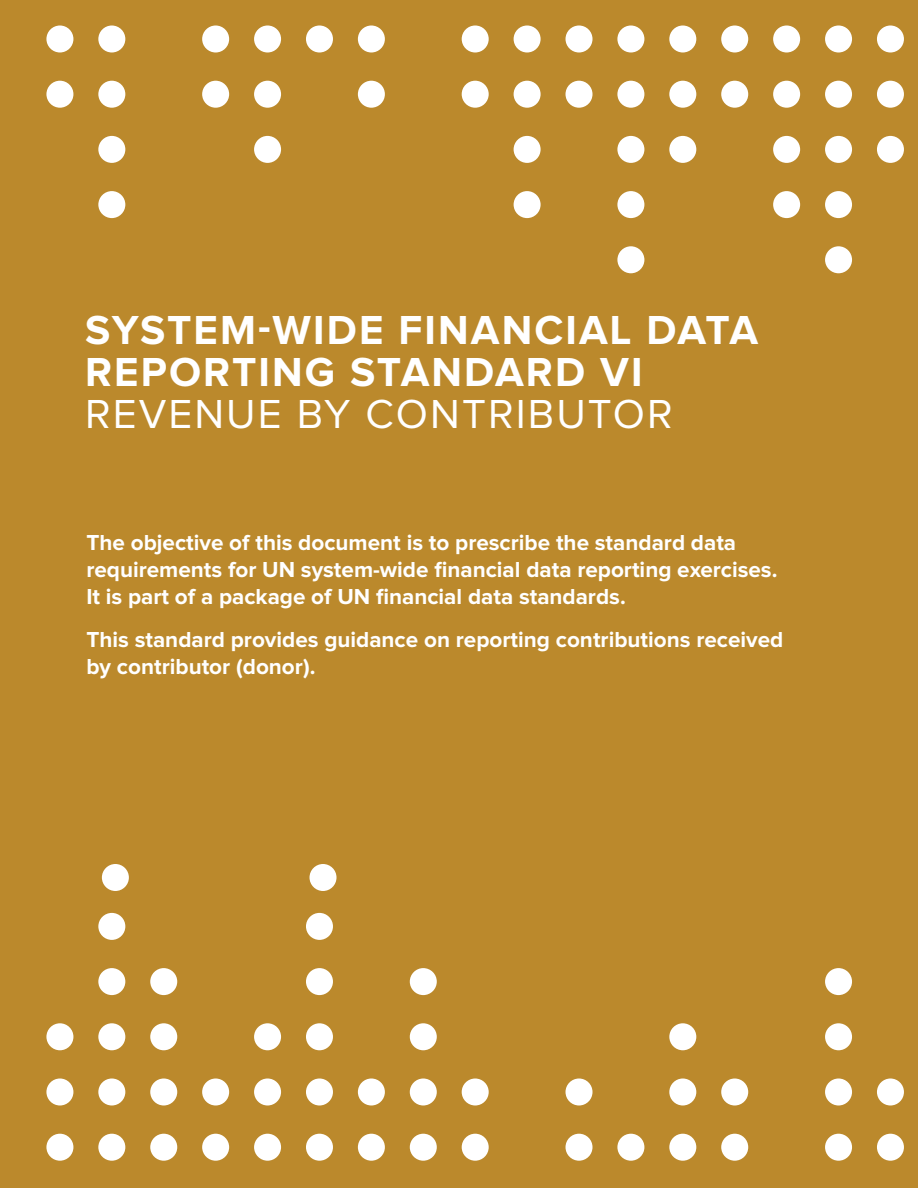
<style>
.page{position:relative;width:918px;height:1188px;background:#bb892c}
.page>*{position:absolute;margin:0;border:0;box-sizing:border-box;transform-origin:0 0}
.t1{font:700 42px/42px "Proxima Nova";letter-spacing:.05em;color:#fff}
.t2{font:42px "Proxima Nova";letter-spacing:.05em;color:#fff}
.t3{font:700 22.5px/27px "Proxima Nova";color:#fff}
</style>
<div class="page">
<div style="left:877px;top:136px;width:27px;height:27px;background:#fff;border-radius:50%"></div>
<div style="left:877px;top:26px;width:27px;height:26px;background:#fff;border-radius:50%"></div>
<div style="left:877px;top:81px;width:27px;height:27px;background:#fff;border-radius:50%"></div>
<div style="left:721px;top:26px;width:27px;height:26px;background:#fff;border-radius:50%"></div>
<div style="left:721px;top:81px;width:27px;height:27px;background:#fff;border-radius:50%"></div>
<div style="left:617px;top:136px;width:27px;height:27px;background:#fff;border-radius:50%"></div>
<div style="left:617px;top:191px;width:27px;height:27px;background:#fff;border-radius:50%"></div>
<div style="left:617px;top:246px;width:27px;height:27px;background:#fff;border-radius:50%"></div>
<div style="left:617px;top:26px;width:27px;height:26px;background:#fff;border-radius:50%"></div>
<div style="left:617px;top:81px;width:27px;height:27px;background:#fff;border-radius:50%"></div>
<div style="left:514px;top:136px;width:27px;height:27px;background:#fff;border-radius:50%"></div>
<div style="left:514px;top:191px;width:27px;height:27px;background:#fff;border-radius:50%"></div>
<div style="left:514px;top:26px;width:27px;height:26px;background:#fff;border-radius:50%"></div>
<div style="left:514px;top:81px;width:27px;height:27px;background:#fff;border-radius:50%"></div>
<div style="left:462px;top:26px;width:27px;height:26px;background:#fff;border-radius:50%"></div>
<div style="left:462px;top:81px;width:27px;height:27px;background:#fff;border-radius:50%"></div>
<div style="left:358px;top:26px;width:27px;height:26px;background:#fff;border-radius:50%"></div>
<div style="left:358px;top:81px;width:27px;height:27px;background:#fff;border-radius:50%"></div>
<div style="left:306px;top:26px;width:27px;height:26px;background:#fff;border-radius:50%"></div>
<div style="left:254px;top:136px;width:27px;height:27px;background:#fff;border-radius:50%"></div>
<div style="left:254px;top:26px;width:27px;height:26px;background:#fff;border-radius:50%"></div>
<div style="left:254px;top:81px;width:27px;height:27px;background:#fff;border-radius:50%"></div>
<div style="left:202px;top:26px;width:27px;height:26px;background:#fff;border-radius:50%"></div>
<div style="left:202px;top:81px;width:27px;height:27px;background:#fff;border-radius:50%"></div>
<div style="left:98px;top:136px;width:27px;height:27px;background:#fff;border-radius:50%"></div>
<div style="left:98px;top:191px;width:27px;height:27px;background:#fff;border-radius:50%"></div>
<div style="left:98px;top:26px;width:27px;height:26px;background:#fff;border-radius:50%"></div>
<div style="left:98px;top:81px;width:27px;height:27px;background:#fff;border-radius:50%"></div>
<div style="left:46px;top:26px;width:27px;height:26px;background:#fff;border-radius:50%"></div>
<div style="left:46px;top:81px;width:27px;height:27px;background:#fff;border-radius:50%"></div>
<div style="left:566px;top:26px;width:27px;height:26px;background:#fff;border-radius:50%"></div>
<div style="left:566px;top:81px;width:27px;height:27px;background:#fff;border-radius:50%"></div>
<div style="left:773px;top:136px;width:27px;height:27px;background:#fff;border-radius:50%"></div>
<div style="left:773px;top:191px;width:27px;height:27px;background:#fff;border-radius:50%"></div>
<div style="left:773px;top:26px;width:27px;height:26px;background:#fff;border-radius:50%"></div>
<div style="left:773px;top:81px;width:27px;height:27px;background:#fff;border-radius:50%"></div>
<div style="left:825px;top:136px;width:27px;height:27px;background:#fff;border-radius:50%"></div>
<div style="left:825px;top:191px;width:27px;height:27px;background:#fff;border-radius:50%"></div>
<div style="left:825px;top:246px;width:27px;height:27px;background:#fff;border-radius:50%"></div>
<div style="left:825px;top:26px;width:27px;height:26px;background:#fff;border-radius:50%"></div>
<div style="left:825px;top:81px;width:27px;height:27px;background:#fff;border-radius:50%"></div>
<div style="left:669px;top:136px;width:27px;height:27px;background:#fff;border-radius:50%"></div>
<div style="left:669px;top:26px;width:27px;height:26px;background:#fff;border-radius:50%"></div>
<div style="left:669px;top:81px;width:27px;height:27px;background:#fff;border-radius:50%"></div>
<div style="left:46px;top:1023px;width:27px;height:27px;background:#fff;border-radius:50%"></div>
<div style="left:46px;top:1134px;width:27px;height:27px;background:#fff;border-radius:50%"></div>
<div style="left:46px;top:1078px;width:27px;height:28px;background:#fff;border-radius:50%"></div>
<div style="left:202px;top:1134px;width:27px;height:27px;background:#fff;border-radius:50%"></div>
<div style="left:202px;top:1078px;width:27px;height:28px;background:#fff;border-radius:50%"></div>
<div style="left:306px;top:1023px;width:27px;height:27px;background:#fff;border-radius:50%"></div>
<div style="left:306px;top:968px;width:27px;height:27px;background:#fff;border-radius:50%"></div>
<div style="left:306px;top:913px;width:27px;height:27px;background:#fff;border-radius:50%"></div>
<div style="left:306px;top:1134px;width:27px;height:27px;background:#fff;border-radius:50%"></div>
<div style="left:306px;top:1078px;width:27px;height:28px;background:#fff;border-radius:50%"></div>
<div style="left:410px;top:1023px;width:27px;height:27px;background:#fff;border-radius:50%"></div>
<div style="left:410px;top:968px;width:27px;height:27px;background:#fff;border-radius:50%"></div>
<div style="left:410px;top:1134px;width:27px;height:27px;background:#fff;border-radius:50%"></div>
<div style="left:410px;top:1078px;width:27px;height:28px;background:#fff;border-radius:50%"></div>
<div style="left:462px;top:1134px;width:27px;height:27px;background:#fff;border-radius:50%"></div>
<div style="left:462px;top:1078px;width:27px;height:28px;background:#fff;border-radius:50%"></div>
<div style="left:566px;top:1134px;width:27px;height:27px;background:#fff;border-radius:50%"></div>
<div style="left:566px;top:1078px;width:27px;height:28px;background:#fff;border-radius:50%"></div>
<div style="left:617px;top:1134px;width:27px;height:27px;background:#fff;border-radius:50%"></div>
<div style="left:669px;top:1023px;width:27px;height:27px;background:#fff;border-radius:50%"></div>
<div style="left:669px;top:1134px;width:27px;height:27px;background:#fff;border-radius:50%"></div>
<div style="left:669px;top:1078px;width:27px;height:28px;background:#fff;border-radius:50%"></div>
<div style="left:721px;top:1134px;width:27px;height:27px;background:#fff;border-radius:50%"></div>
<div style="left:721px;top:1078px;width:27px;height:28px;background:#fff;border-radius:50%"></div>
<div style="left:825px;top:1023px;width:27px;height:27px;background:#fff;border-radius:50%"></div>
<div style="left:825px;top:968px;width:27px;height:27px;background:#fff;border-radius:50%"></div>
<div style="left:825px;top:1134px;width:27px;height:27px;background:#fff;border-radius:50%"></div>
<div style="left:825px;top:1078px;width:27px;height:28px;background:#fff;border-radius:50%"></div>
<div style="left:877px;top:1134px;width:27px;height:27px;background:#fff;border-radius:50%"></div>
<div style="left:877px;top:1078px;width:27px;height:28px;background:#fff;border-radius:50%"></div>
<div style="left:358px;top:1134px;width:27px;height:27px;background:#fff;border-radius:50%"></div>
<div style="left:358px;top:1078px;width:27px;height:28px;background:#fff;border-radius:50%"></div>
<div style="left:150px;top:1023px;width:27px;height:27px;background:#fff;border-radius:50%"></div>
<div style="left:150px;top:968px;width:27px;height:27px;background:#fff;border-radius:50%"></div>
<div style="left:150px;top:1134px;width:27px;height:27px;background:#fff;border-radius:50%"></div>
<div style="left:150px;top:1078px;width:27px;height:28px;background:#fff;border-radius:50%"></div>
<div style="left:98px;top:1023px;width:27px;height:27px;background:#fff;border-radius:50%"></div>
<div style="left:98px;top:968px;width:27px;height:27px;background:#fff;border-radius:50%"></div>
<div style="left:98px;top:913px;width:27px;height:27px;background:#fff;border-radius:50%"></div>
<div style="left:98px;top:1134px;width:27px;height:27px;background:#fff;border-radius:50%"></div>
<div style="left:98px;top:1078px;width:27px;height:28px;background:#fff;border-radius:50%"></div>
<div style="left:254px;top:1023px;width:27px;height:27px;background:#fff;border-radius:50%"></div>
<div style="left:254px;top:1134px;width:27px;height:27px;background:#fff;border-radius:50%"></div>
<div style="left:254px;top:1078px;width:27px;height:28px;background:#fff;border-radius:50%"></div>
<div style="left:310px;top:864px;width:27px;height:27px;background:#fff;border-radius:50%"></div>
<div style="left:102px;top:864px;width:27px;height:27px;background:#fff;border-radius:50%"></div>
<h1 class="t1" style="left:85px;top:310px;width:675px">SYSTEM-WIDE FINANCIAL DATA<br>REPORTING STANDARD VI</h1>
<h1 class="t2" style="left:85px;top:394px;width:589px">REVENUE BY CONTRIBUTOR</h1>
<p class="t3" style="left:86px;top:530px;width:693px">The objective of this document is to prescribe the standard data requirements for UN system-wide financial data reporting exercises.<br>It is part of a package of UN financial data standards.</p>
<p class="t3" style="left:86px;top:627px;width:699px">This standard provides guidance on reporting contributions received by contributor (donor).</p>
</div>
